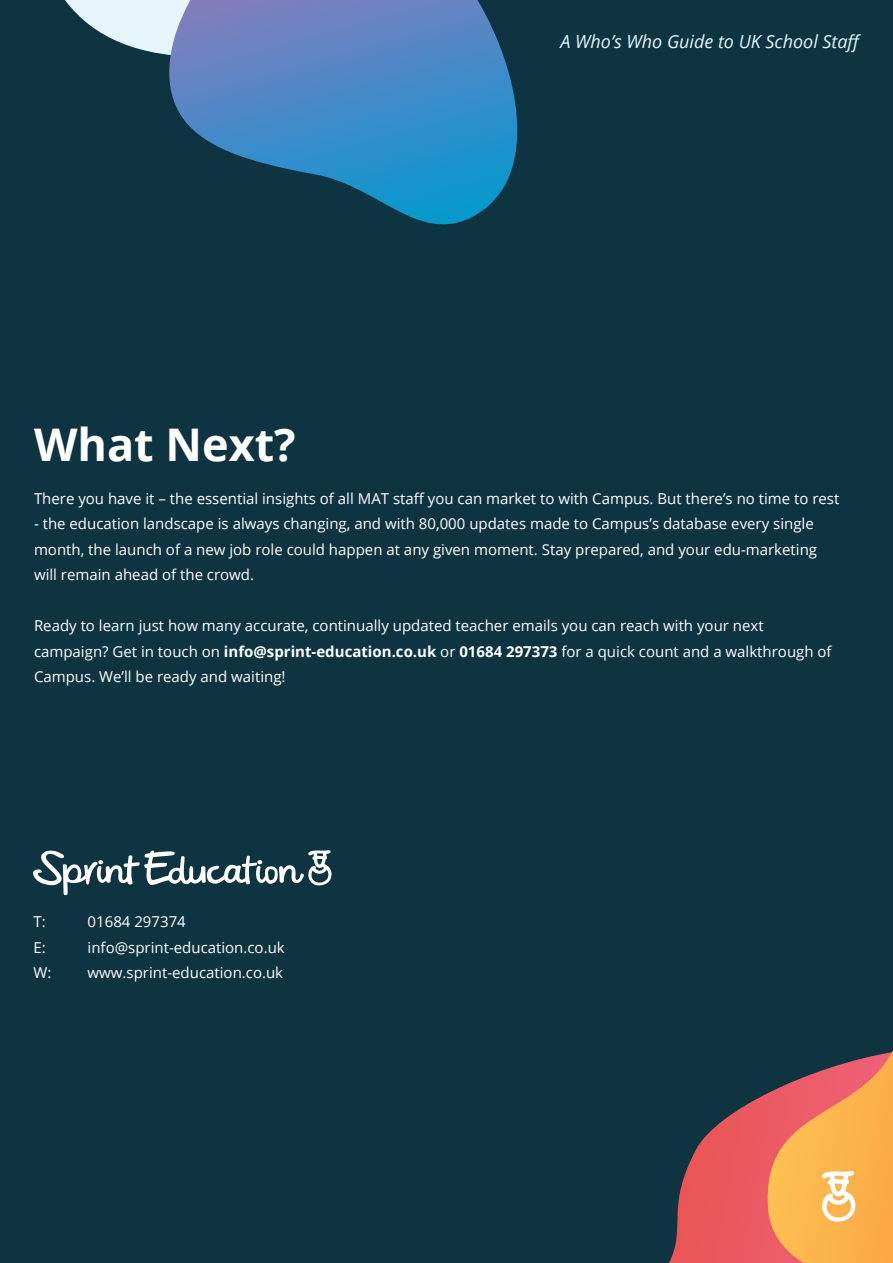
<style>
.page{position:relative;width:893px;height:1263px;background:#0e3441}
.page>*{position:absolute;margin:0;border:0;box-sizing:border-box;transform-origin:0 0}
.t1{font:700 45px "Open Sans";color:#fff}
.t2{font:italic 18px "Open Sans";color:#e5f5fa}
.t3{font:15px/25.5px "Open Sans";color:#fff}
.s1{font-weight:700}
</style>
<div class="page">
<svg style="left:33px;top:850px;width:299px;height:45px"></svg>
<svg style="left:65px;top:0;width:97px;height:54px"></svg>
<svg style="left:162px;top:0;width:356px;height:225px"></svg>
<svg style="left:669px;top:1097px;width:91px;height:166px"></svg>
<svg style="left:760px;top:1051px;width:133px;height:212px;background:#e09257"></svg>
<p class="t2" style="left:561px;top:29px;width:304px">A Who’s Who Guide to UK School Staff</p>
<h1 class="t1" style="left:34px;top:412px;width:263px">What Next?</h1>
<p class="t3" style="left:34px;top:485px;width:807px">There you have it – the essential insights of all MAT staff you can market to with Campus. But there’s no time to rest</p>
<p class="t3" style="left:34px;top:510px;width:785px">- the education landscape is always changing, and with 80,000 updates made to Campus’s database every single month, the launch of a new job role could happen at any given moment. Stay prepared, and your edu-marketing will remain ahead of the crowd.</p>
<p class="t3" style="left:34px;top:612px;width:799px">Ready to learn just how many accurate, continually updated teacher emails you can reach with your next campaign? Get in touch on <span class="s1">info@sprint-education.co.uk</span> or <span class="s1">01684 297373</span> for a quick count and a walkthrough of<br>Campus. We’ll be ready and waiting!</p>
<p class="t3" style="left:34px;top:909px;width:14px">T:</p>
<p class="t3" style="left:88px;top:909px;width:100px">01684 297374</p>
<p class="t3" style="left:34px;top:934px;width:14px">E:</p>
<p class="t3" style="left:88px;top:934px;width:199px">info@sprint-education.co.uk</p>
<p class="t3" style="left:34px;top:960px;width:19px">W:</p>
<p class="t3" style="left:88px;top:960px;width:197px">www.sprint-education.co.uk</p>
</div>
